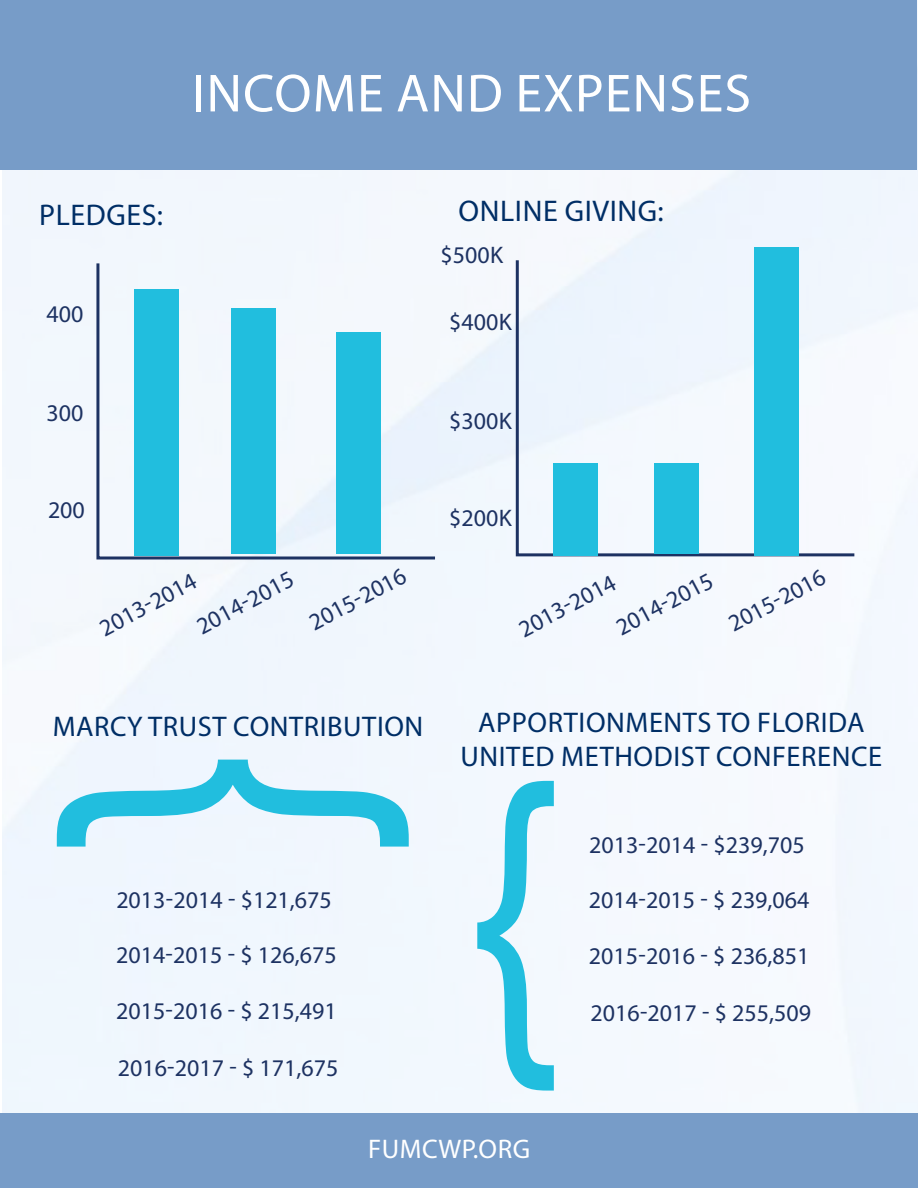
<style>
.page{position:relative;width:918px;height:1188px;background:#fff}
.page>*{position:absolute;margin:0;border:0;box-sizing:border-box;transform-origin:0 0}
.t1{font:375px "Arial Narrow";color:#21bede}
.t2{font:330px "Arial Narrow";color:#21bede}
.t3{font:54px "Myriad Pro";letter-spacing:.02em;color:#fff}
.t4{font:30px "Myriad Pro";letter-spacing:.02em;color:#002e66}
.t5{font:28.5px "Myriad Pro";letter-spacing:.02em;color:#002e66}
.t6{font:27px "Myriad Pro";letter-spacing:.02em;color:#fff}
.t7{font:24px "Myriad Pro";color:#1d3262}
</style>
<div class="page">
<div style="left:1px;top:0;width:916px;height:169px;background:#779cc8"></div>
<div style="left:0;top:1114px;width:917px;height:74px;background:#779cc8"></div>
<svg style="left:95px;top:260px;width:343px;height:301px"></svg>
<div style="left:514px;top:257px;width:343px;height:301px;background:#f1f7fd"></div>
<div style="left:134px;top:289px;width:45px;height:266px;background:#21bede"></div>
<div style="left:231px;top:308px;width:45px;height:246px;background:#21bede"></div>
<div style="left:337px;top:333px;width:44px;height:221px;background:#21bede"></div>
<div style="left:553px;top:463px;width:45px;height:92px;background:#21bede"></div>
<div style="left:654px;top:463px;width:45px;height:91px;background:#21bede"></div>
<div style="left:754px;top:247px;width:45px;height:308px;background:#21bede"></div>
<p class="t3" style="left:192px;top:60px;width:560px">INCOME AND EXPENSES</p>
<p class="t4" style="left:39px;top:196px;width:125px">PLEDGES:</p>
<p class="t4" style="left:459px;top:193px;width:207px">ONLINE GIVING:</p>
<p class="t7" style="left:46px;top:299px;width:38px">400</p>
<p class="t7" style="left:441px;top:240px;width:64px">$500K</p>
<p class="t7" style="left:449px;top:307px;width:64px">$400K</p>
<p class="t7" style="left:46px;top:398px;width:38px">300</p>
<p class="t7" style="left:449px;top:407px;width:64px">$300K</p>
<p class="t7" style="left:48px;top:495px;width:38px">200</p>
<p class="t7" style="left:449px;top:503px;width:64px">$200K</p>
<p class="t7" style="left:191px;top:614px;width:108px;rotate:-28deg">2014-2015</p>
<p class="t7" style="left:304px;top:611px;width:108px;rotate:-28deg">2015-2016</p>
<p class="t7" style="left:514px;top:617px;width:108px;rotate:-28deg">2013-2014</p>
<p class="t7" style="left:611px;top:615px;width:108px;rotate:-28deg">2014-2015</p>
<p class="t7" style="left:723px;top:612px;width:108px;rotate:-28deg">2015-2016</p>
<p class="t7" style="left:94px;top:616px;width:108px;rotate:-28deg">2013-2014</p>
<p class="t5" style="left:53px;top:708px;width:372px">MARCY TRUST CONTRIBUTION</p>
<p class="t1" style="left:543px;top:751px;width:104px;rotate:90deg">{</p>
<p class="t7" style="left:116px;top:885px;width:217px">2013-2014 - $121,675</p>
<p class="t7" style="left:116px;top:940px;width:222px">2014-2015 - $ 126,675</p>
<p class="t7" style="left:116px;top:997px;width:222px">2015-2016 - $ 215,491</p>
<p class="t7" style="left:118px;top:1053px;width:222px">2016-2017 - $ 171,675</p>
<p class="t5" style="left:478px;top:705px;width:388px">APPORTIONMENTS TO FLORIDA</p>
<p class="t5" style="left:461px;top:739px;width:423px">UNITED METHODIST CONFERENCE</p>
<p class="t2" style="left:470px;top:663px;width:92px">{</p>
<p class="t7" style="left:589px;top:830px;width:217px">2013-2014 - $239,705</p>
<p class="t7" style="left:589px;top:885px;width:222px">2014-2015 - $ 239,064</p>
<p class="t7" style="left:589px;top:941px;width:222px">2015-2016 - $ 236,851</p>
<p class="t7" style="left:591px;top:998px;width:222px">2016-2017 - $ 255,509</p>
<p class="t6" style="left:368px;top:1133px;width:164px">FUMCWP.ORG</p>
</div>
